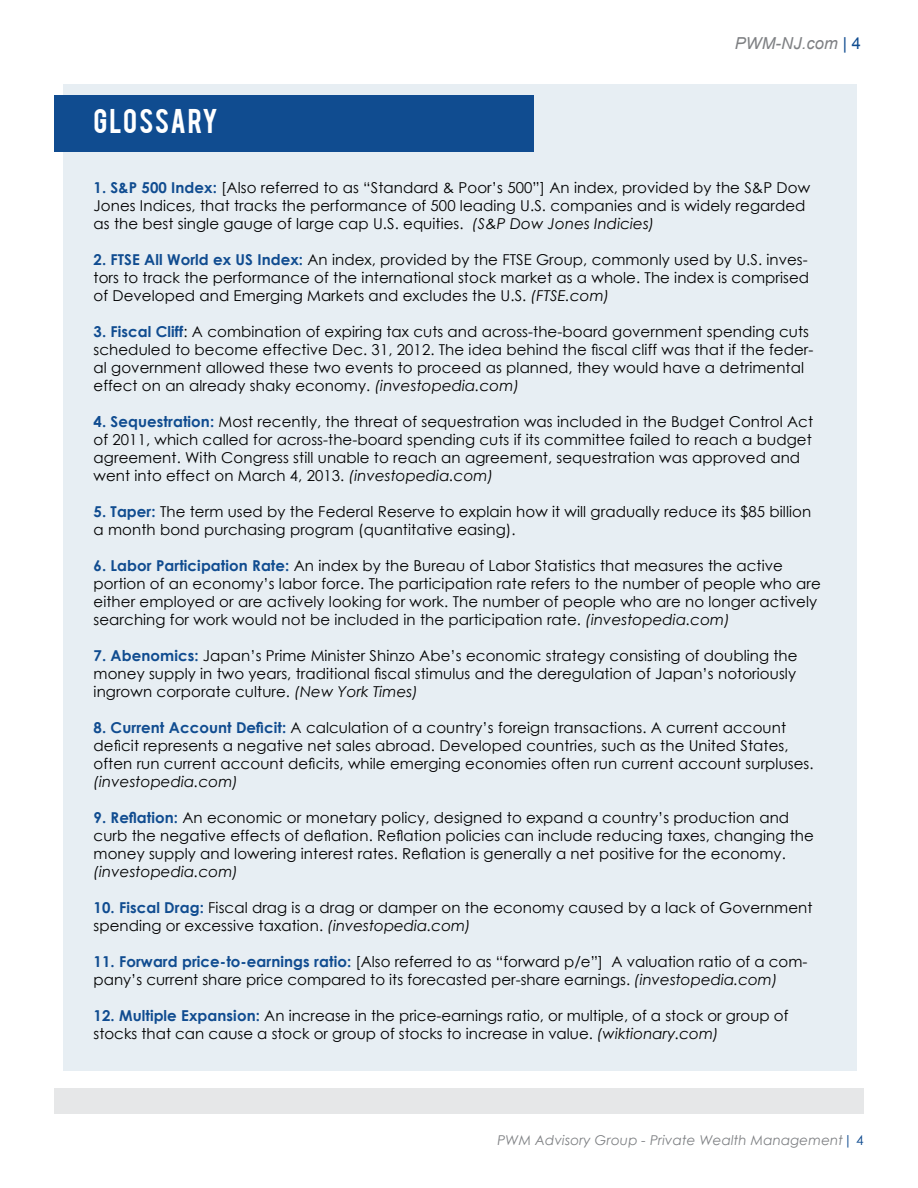
<style>
.page{position:relative;width:918px;height:1188px;background:#fff}
.page>*{position:absolute;margin:0;border:0;box-sizing:border-box;transform-origin:0 0}
.t1{font:27px "Bebas";letter-spacing:.05em;color:#fff}
.t2{font:italic 16.5px "Arial";letter-spacing:.01em;color:#7e8083}
.t3{font:15px/18px "Century Gothic";letter-spacing:.005em;color:#000}
.t4{font:italic 15px "Century Gothic";letter-spacing:.005em;color:#000}
.t5{font:italic 13.5px "Century Gothic";letter-spacing:.01em;color:#7e8083}
.s1{font-style:normal;color:#104c90}
.s2{font-weight:700;color:#104c90}
.s3{font-style:italic}
</style>
<div class="page">
<div style="left:63px;top:85px;width:794px;height:986px;background:#e7eef3"></div>
<div style="left:54px;top:96px;width:480px;height:56px;background:#104c90"></div>
<div style="left:54px;top:1088px;width:810px;height:26px;background:#e6e7e8"></div>
<h1 class="t1" style="left:94px;top:102px;width:126px">GLOSSARY</h1>
<p class="t2" style="left:735px;top:32px;width:128px">PWM-NJ.com <span class="s1">| 4</span></p>
<p class="t3" style="left:94px;top:179px;width:718px"><span class="s2">1. S&amp;P 500 Index:</span> [Also referred to as “Standard &amp; Poor’s 500”] An index, provided by the S&amp;P Dow<br>Jones Indices, that tracks the performance of 500 leading U.S. companies and is widely regarded as the best single gauge of large cap U.S. equities. <span class="s3">(S&amp;P Dow Jones Indicies)</span></p>
<p class="t3" style="left:94px;top:251px;width:717px;text-align:justify"><span class="s2">2. FTSE All World ex US Index:</span> An index, provided by the FTSE Group, commonly used by U.S. inves&shy;tors to track the performance of the international stock market as a whole. The index is comprised of Developed and Emerging Markets and excludes the U.S. <span class="s3">(FTSE.com)</span></p>
<p class="t3" style="left:94px;top:323px;width:721px"><span class="s2">3. Fiscal Cliff</span>: A combination of expiring tax cuts and across-the-board government spending cuts scheduled to become effective Dec. 31, 2012. The idea behind the fiscal cliff was that if the feder&shy;al government allowed these two events to proceed as planned, they would have a detrimental effect on an already shaky economy. <span class="s3">(investopedia.com)</span></p>
<p class="t3" style="left:94px;top:413px;width:721px"><span class="s2">4. Sequestration:</span> Most recently, the threat of sequestration was included in the Budget Control Act of 2011, which called for across-the-board spending cuts if its committee failed to reach a budget agreement. With Congress still unable to reach an agreement, sequestration was approved and went into effect on March 4, 2013. <span class="s3">(investopedia.com)</span></p>
<p class="t3" style="left:94px;top:503px;width:719px"><span class="s2">5. Taper:</span> The term used by the Federal Reserve to explain how it will gradually reduce its $85 billion a month bond purchasing program (quantitative easing).</p>
<p class="t3" style="left:94px;top:557px;width:729px"><span class="s2">6. Labor Participation Rate:</span> An index by the Bureau of Labor Statistics that measures the active portion of an economy’s labor force. The participation rate refers to the number of people who are either employed or are actively looking for work. The number of people who are no longer actively searching for work would not be included in the participation rate. <span class="s3">(investopedia.com)</span></p>
<p class="t3" style="left:94px;top:647px;width:705px;text-align:justify"><span class="s2">7. Abenomics:</span> Japan’s Prime Minister Shinzo Abe’s economic strategy consisting of doubling the money supply in two years, traditional fiscal stimulus and the deregulation of Japan’s notoriously ingrown corporate culture. <span class="s3">(New York Times)</span></p>
<p class="t3" style="left:94px;top:719px;width:722px"><span class="s2">8. Current Account Deficit:</span> A calculation of a country’s foreign transactions. A current account deficit represents a negative net sales abroad. Developed countries, such as the United States, often run current account deficits, while emerging economies often run current account surpluses.</p>
<p class="t4" style="left:94px;top:771px;width:146px">(investopedia.com)</p>
<p class="t3" style="left:94px;top:809px;width:722px"><span class="s2">9. Reflation:</span> An economic or monetary policy, designed to expand a country’s production and curb the negative effects of deflation. Reflation policies can include reducing taxes, changing the money supply and lowering interest rates. Reflation is generally a net positive for the economy.</p>
<p class="t4" style="left:94px;top:861px;width:146px">(investopedia.com)</p>
<p class="t3" style="left:94px;top:899px;width:720px"><span class="s2">10. Fiscal Drag:</span> Fiscal drag is a drag or damper on the economy caused by a lack of Government spending or excessive taxation. <span class="s3">(investopedia.com)</span></p>
<p class="t3" style="left:94px;top:953px;width:715px"><span class="s2">11. Forward price-to-earnings ratio:</span> [Also referred to as “forward p/e”] A valuation ratio of a com&shy;pany’s current share price compared to its forecasted per-share earnings. <span class="s3">(investopedia.com)</span></p>
<p class="t3" style="left:94px;top:1007px;width:696px"><span class="s2">12. Multiple Expansion:</span> An increase in the price-earnings ratio, or multiple, of a stock or group of stocks that can cause a stock or group of stocks to increase in value. <span class="s3">(wiktionary.com)</span></p>
<p class="t5" style="left:498px;top:1130px;width:368px">PWM Advisory Group - Private Wealth Management<span class="s1">| 4</span></p>
</div>
